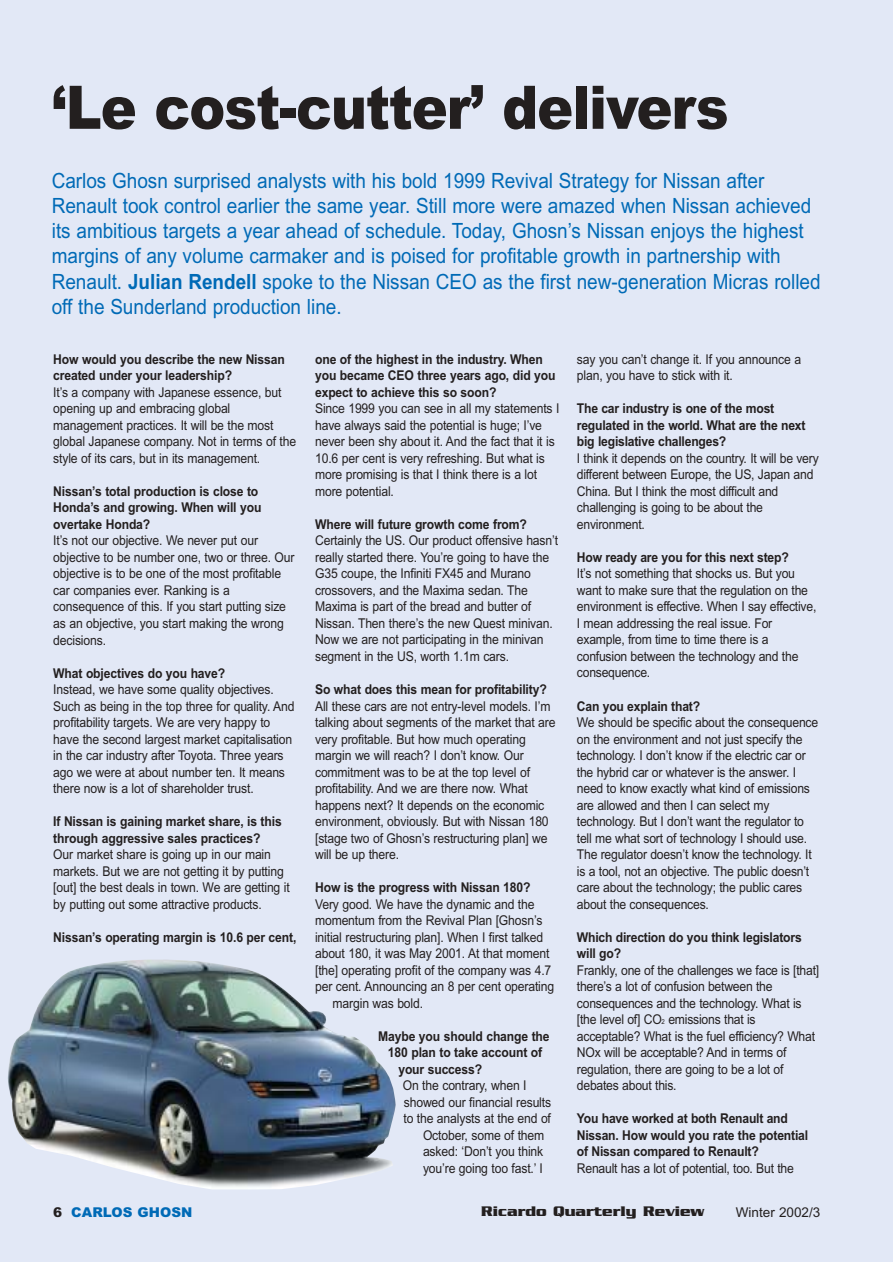
<style>
.page{position:relative;width:893px;height:1262px;background:#fff}
.page>*{position:absolute;margin:0;border:0;box-sizing:border-box;transform-origin:0 0}
.t1{font:900 60px "Arial";letter-spacing:-.02em;color:#231f1f;scale:.9 1}
.t2{font:21px/25.2px "Arial";color:#006ab6;scale:.9 1}
.t3{font:700 15px "Serpentine";color:#231f1f}
.t4{font:13.5px/16.5px "Arial";letter-spacing:-.01em;color:#231f1f;scale:.9 1}
.t5{font:700 13.5px/16.5px "Arial";letter-spacing:-.01em;color:#231f1f;scale:.9 1}
.t6{font:900 13.5px "Arial";color:#006ab6}
.t7{font:13.5px "Arial";letter-spacing:-.01em;color:#231f1f}
.s1{font-weight:700}
.s2{font-size:6.75px}
.s3{color:#231f1f}
</style>
<div class="page">
<div style="left:0;top:0;width:892px;height:1262px;background:#e2e8f6"></div>
<img style="left:8px;top:959px;width:387px;height:230px">
<h1 class="t1" style="left:52px;top:86px;width:753px">‘Le cost-cutter’ delivers</h1>
<p class="t2" style="left:52px;top:170px;width:855px">Carlos Ghosn surprised analysts with his bold 1999 Revival Strategy for Nissan after Renault took control earlier the same year. Still more were amazed when Nissan achieved its ambitious targets a year ahead of schedule. Today, Ghosn’s Nissan enjoys the highest margins of any volume carmaker and is poised for profitable growth in partnership with Renault. <span class="s1">Julian Rendell</span> spoke to the Nissan CEO as the first new-generation Micras rolled off the Sunderland production line.</p>
<p class="t5" style="left:53px;top:352px;width:259px">How would you describe the new Nissan created under your leadership?</p>
<p class="t4" style="left:53px;top:385px;width:271px">It’s a company with Japanese essence, but opening up and embracing global management practices. It will be the most global Japanese company. Not in terms of the style of its cars, but in its management.</p>
<p class="t5" style="left:53px;top:484px;width:233px">Nissan’s total production is close to<br>Honda’s and growing. When will you overtake Honda?</p>
<p class="t4" style="left:53px;top:534px;width:270px">It’s not our objective. We never put our objective to be number one, two or three. Our objective is to be one of the most profitable car companies ever. Ranking is a consequence of this. If you start putting size as an objective, you start making the wrong decisions.</p>
<p class="t5" style="left:53px;top:666px;width:193px">What objectives do you have?</p>
<p class="t4" style="left:53px;top:682px;width:269px">Instead, we have some quality objectives.<br>Such as being in the top three for quality. And profitability targets. We are very happy to have the second largest market capitalisation in the car industry after Toyota. Three years ago we were at about number ten. It means there now is a lot of shareholder trust.</p>
<p class="t5" style="left:53px;top:814px;width:255px">If Nissan is gaining market share, is this through aggressive sales practices?</p>
<p class="t4" style="left:53px;top:847px;width:264px">Our market share is going up in our main markets. But we are not getting it by putting [out] the best deals in town. We are getting it by putting out some attractive products.</p>
<p class="t5" style="left:53px;top:930px;width:272px">Nissan’s operating margin is 10.6 per cent,</p>
<p class="t5" style="left:315px;top:352px;width:269px">one of the highest in the industry. When you became CEO three years ago, did you expect to achieve this so soon?</p>
<p class="t4" style="left:315px;top:402px;width:273px">Since 1999 you can see in all my statements I have always said the potential is huge; I’ve never been shy about it. And the fact that it is 10.6 per cent is very refreshing. But what is more promising is that I think there is a lot more potential.</p>
<p class="t5" style="left:315px;top:517px;width:237px">Where will future growth come from?</p>
<p class="t4" style="left:315px;top:534px;width:271px">Certainly the US. Our product offensive hasn’t really started there. You’re going to have the G35 coupe, the Infiniti FX45 and Murano crossovers, and the Maxima sedan. The Maxima is part of the bread and butter of Nissan. Then there’s the new Quest minivan.<br>Now we are not participating in the minivan segment in the US, worth 1.1m cars.</p>
<p class="t5" style="left:315px;top:682px;width:259px">So what does this mean for profitability?</p>
<p class="t4" style="left:315px;top:699px;width:268px">All these cars are not entry-level models. I’m talking about segments of the market that are very profitable. But how much operating margin we will reach? I don’t know. Our commitment was to be at the top level of profitability. And we are there now. What happens next? It depends on the economic environment, obviously. But with Nissan 180 [stage two of Ghosn’s restructuring plan] we will be up there.</p>
<p class="t5" style="left:315px;top:880px;width:241px">How is the progress with Nissan 180?</p>
<p class="t4" style="left:315px;top:897px;width:245px">Very good. We have the dynamic and the</p>
<p class="t4" style="left:315px;top:913px;width:254px">momentum from the Revival Plan [Ghosn’s</p>
<p class="t4" style="left:315px;top:930px;width:255px">initial restructuring plan]. When I first talked</p>
<p class="t4" style="left:315px;top:946px;width:262px">about 180, it was May 2001. At that moment</p>
<p class="t4" style="left:315px;top:963px;width:264px">[the] operating profit of the company was 4.7</p>
<p class="t4" style="left:315px;top:979px;width:267px">per cent. Announcing an 8 per cent operating</p>
<p class="t4" style="left:332px;top:996px;width:102px">margin was bold.</p>
<p class="t5" style="left:378px;top:1029px;width:192px">Maybe you should change the</p>
<p class="t5" style="left:388px;top:1045px;width:173px">180 plan to take account of</p>
<p class="t5" style="left:398px;top:1062px;width:95px">your success?</p>
<p class="t4" style="left:403px;top:1078px;width:139px">On the contrary, when I</p>
<p class="t4" style="left:404px;top:1095px;width:165px">showed our financial results</p>
<p class="t4" style="left:403px;top:1111px;width:165px">to the analysts at the end of</p>
<p class="t4" style="left:423px;top:1128px;width:136px">October, some of them</p>
<p class="t4" style="left:423px;top:1144px;width:135px">asked: ‘Don’t you think</p>
<p class="t4" style="left:423px;top:1161px;width:135px">you’re going too fast.’ I</p>
<p class="t4" style="left:577px;top:352px;width:251px">say you can’t change it. If you announce a plan, you have to stick with it.</p>
<p class="t5" style="left:577px;top:402px;width:255px">The car industry is one of the most regulated in the world. What are the next big legislative challenges?</p>
<p class="t4" style="left:577px;top:451px;width:270px">I think it depends on the country. It will be very different between Europe, the US, Japan and China. But I think the most difficult and challenging is going to be about the environment.</p>
<p class="t5" style="left:577px;top:550px;width:237px">How ready are you for this next step?</p>
<p class="t4" style="left:577px;top:567px;width:268px">It’s not something that shocks us. But you want to make sure that the regulation on the environment is effective. When I say effective, I mean addressing the real issue. For example, from time to time there is a confusion between the technology and the consequence.</p>
<p class="t5" style="left:577px;top:699px;width:138px">Can you explain that?</p>
<p class="t4" style="left:577px;top:715px;width:269px">We should be specific about the consequence on the environment and not just specify the technology. I don’t know if the electric car or the hybrid car or whatever is the answer. I need to know exactly what kind of emissions are allowed and then I can select my technology. But I don’t want the regulator to tell me what sort of technology I should use.<br>The regulator doesn’t know the technology. It is a tool, not an objective. The public doesn’t care about the technology; the public cares about the consequences.</p>
<p class="t5" style="left:577px;top:930px;width:251px">Which direction do you think legislators will go?</p>
<p class="t4" style="left:577px;top:963px;width:271px">Frankly, one of the challenges we face is [that] there’s a lot of confusion between the consequences and the technology. What is [the level of] CO<span class="s2">2</span> emissions that is acceptable? What is the fuel efficiency? What NOx will be acceptable? And in terms of regulation, there are going to be a lot of debates about this.</p>
<p class="t5" style="left:577px;top:1111px;width:258px">You have worked at both Renault and<br>Nissan. How would you rate the potential of Nissan compared to Renault?</p>
<p class="t4" style="left:577px;top:1161px;width:242px">Renault has a lot of potential, too. But the</p>
<p class="t6" style="left:53px;top:1206px;width:140px"><span class="s3">6</span> CARLOS GHOSN</p>
<p class="t3" style="left:481px;top:1202px;width:225px">Ricardo Quarterly Review</p>
<p class="t7" style="left:735px;top:1206px;width:86px">Winter 2002/3</p>
</div>
